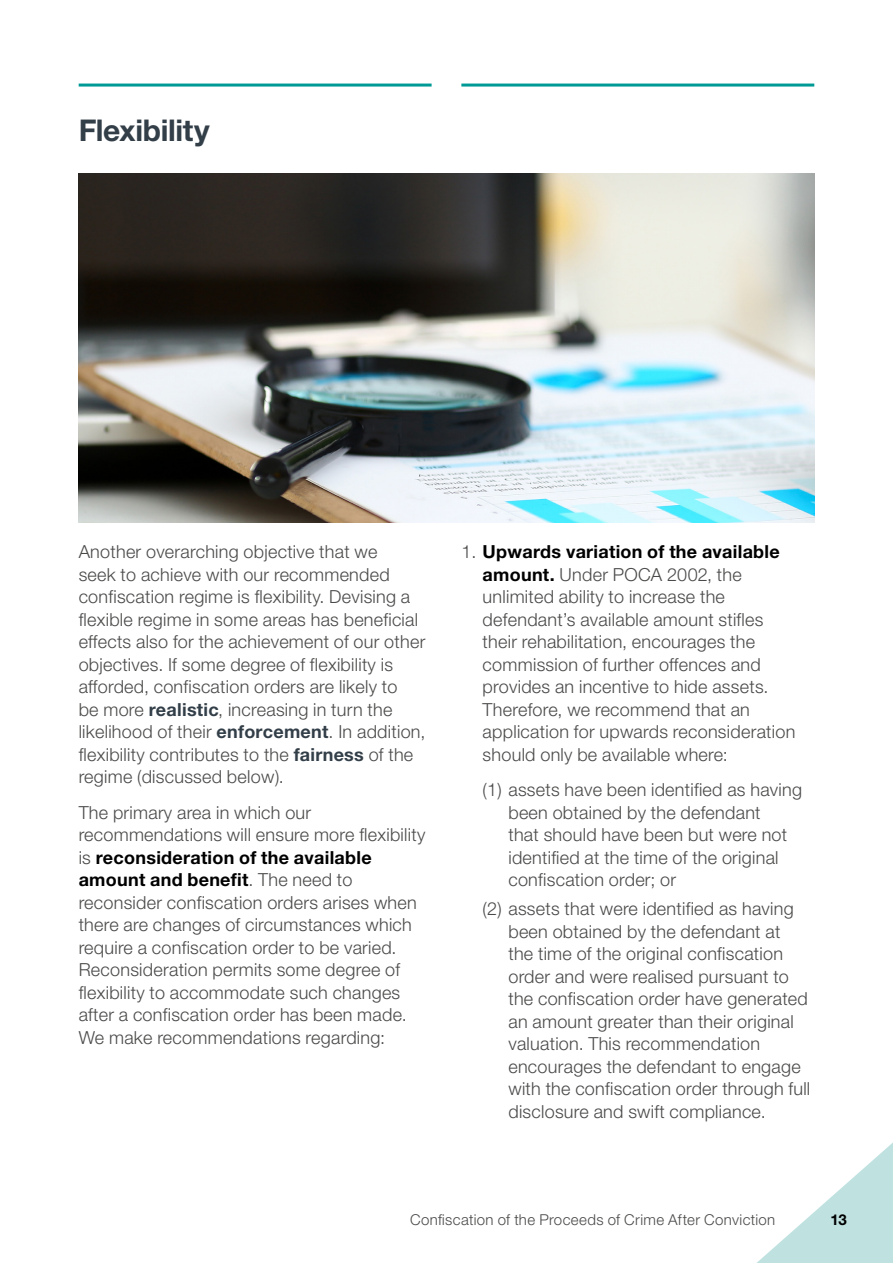
<style>
.page{position:relative;width:893px;height:1263px;background:#fff}
.page>*{position:absolute;margin:0;border:0;box-sizing:border-box;transform-origin:0 0}
.Heading_1__span_colu{font:700 30px "Helvetica Neue LT Pro";letter-spacing:-.01em;color:#323e48}
.Body_Text{font:300 18px/22.5px "Helvetica Neue LT Pro";letter-spacing:.015em;color:#4a4a49}
.t1{font:300 15px "Helvetica Neue LT Pro";letter-spacing:.025em;color:#4a4a49}
.t2{font:700 15px "Helvetica Neue LT Pro";color:#000}
.s1{font-weight:700;color:#323e48}
.s2{font-weight:700;color:#000}
</style>
<div class="page">
<img style="left:79px;top:174px;width:735px;height:348px">
<svg style="left:757px;top:1142px;width:136px;height:121px"></svg>
<hr style="left:79px;top:84px;width:353px;height:3px;background:#009a96">
<hr style="left:461px;top:84px;width:353px;height:3px;background:#009a96">
<h1 class="Heading_1__span_colu" style="left:79px;top:112px;width:132px">Flexibility</h1>
<p class="Body_Text" style="left:79px;top:540px;width:348px">Another overarching objective that we<br>seek to achieve with our recommended confiscation regime is flexibility. Devising a flexible regime in some areas has beneficial effects also for the achievement of our other objectives. If some degree of flexibility is afforded, confiscation orders are likely to<br>be more <span class="s1">realistic</span>, increasing in turn the likelihood of their <span class="s1">enforcement</span>. In addition, flexibility contributes to the <span class="s1">fairness</span> of the regime (discussed below).</p>
<p class="Body_Text" style="left:79px;top:800px;width:348px">The primary area in which our recommendations will ensure more flexibility is <span class="s2">reconsideration of the available amount and benefit</span>. The need to reconsider confiscation orders arises when there are changes of circumstances which require a confiscation order to be varied.<br>Reconsideration permits some degree of flexibility to accommodate such changes after a confiscation order has been made.<br>We make recommendations regarding:</p>
<p class="Body_Text" style="left:483px;top:540px;width:314px;text-indent:-21px">1. <span class="s2">Upwards variation of the available amount.</span> Under POCA 2002, the unlimited ability to increase the defendant’s available amount stifles their rehabilitation, encourages the commission of further offences and provides an incentive to hide assets.<br>Therefore, we recommend that an application for upwards reconsideration should only be available where:</p>
<p class="Body_Text" style="left:508px;top:778px;width:295px;text-indent:-26px">(1) assets have been identified as having been obtained by the defendant<br>that should have been but were not identified at the time of the original confiscation order; or</p>
<p class="Body_Text" style="left:508px;top:897px;width:303px;text-indent:-26px">(2) assets that were identified as having been obtained by the defendant at<br>the time of the original confiscation order and were realised pursuant to the confiscation order have generated an amount greater than their original valuation. This recommendation encourages the defendant to engage with the confiscation order through full disclosure and swift compliance.</p>
<p class="t1" style="left:410px;top:1210px;width:367px">Confiscation of the Proceeds of Crime After Conviction</p>
<p class="t2" style="left:830px;top:1210px;width:18px">13</p>
</div>
